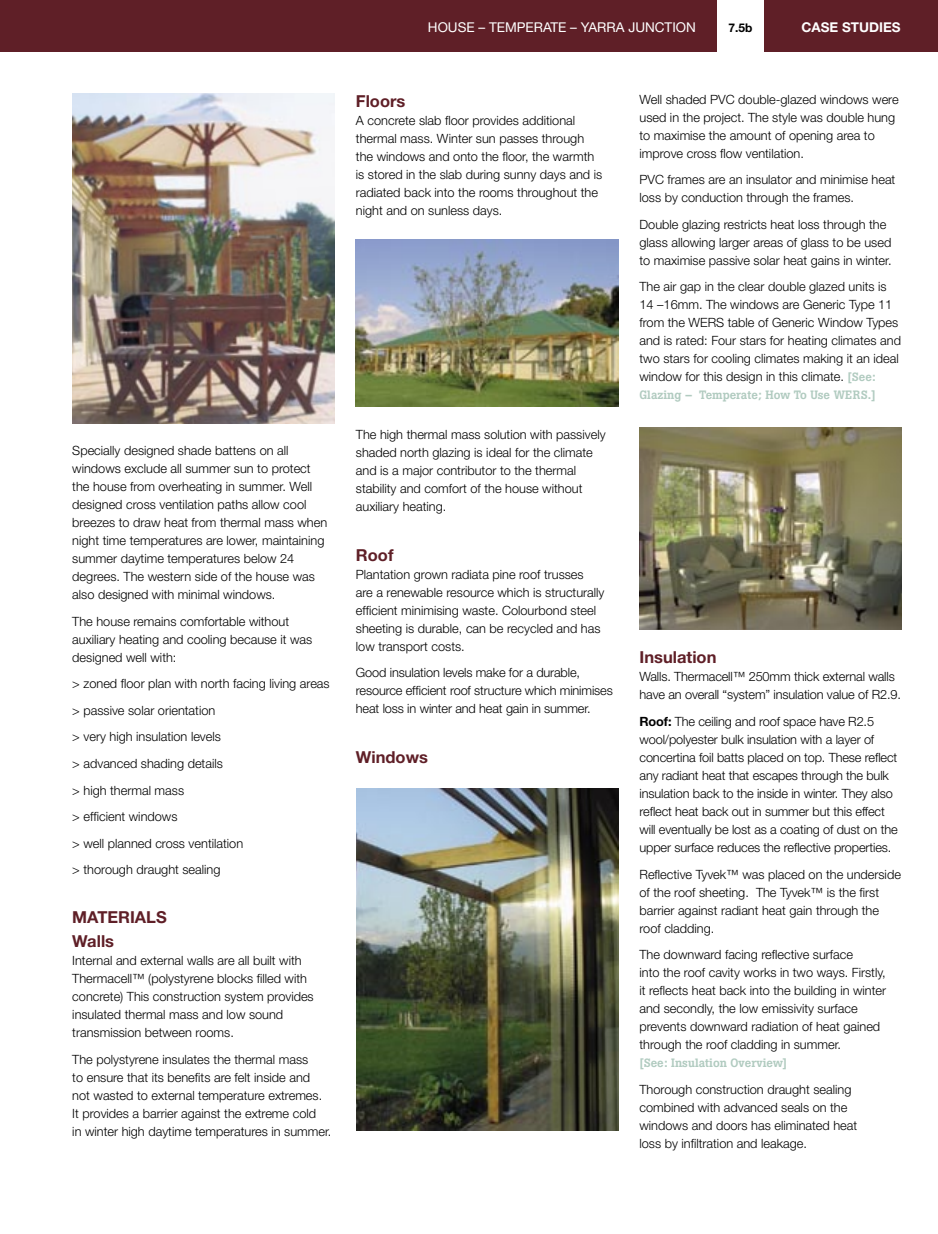
<style>
.page{position:relative;width:938px;height:1234px;background:#fff}
.page>*{position:absolute;margin:0;border:0;box-sizing:border-box;transform-origin:0 0}
.head2{font:700 16.5px "Helvetica Neue";color:#5f1f27}
.head1{font:700 16.5px "Helvetica Neue";color:#5f1f27}
.t1{font:13.5px "Helvetica Neue";color:#fff}
.t2{font:700 13.5px "Helvetica Neue";color:#fff}
.body{font:300 12.75px/18px "Helvetica Neue";color:#000}
.body-2{font:500 12px "Boton";color:#b1cbc0}
.t3{font:700 12px "Helvetica Neue";color:#000}
.s1{font-family:"Boton";font-weight:500;font-size:12px;color:#b1cbc0}
.s2{font-weight:700}
</style>
<div class="page">
<div style="left:764px;top:0;width:174px;height:51px;background:#5f1f27"></div>
<div style="left:0;top:0;width:716px;height:51px;background:#5f1f27"></div>
<img style="left:72px;top:94px;width:262px;height:330px">
<img style="left:356px;top:239px;width:262px;height:168px">
<img style="left:356px;top:788px;width:262px;height:342px">
<img style="left:639px;top:427px;width:262px;height:202px">
<p class="body" style="left:72px;top:441px;width:256px">Specially designed shade battens on all windows exclude all summer sun to protect the house from overheating in summer. Well designed cross ventilation paths allow cool breezes to draw heat from thermal mass when night time temperatures are lower, maintaining summer daytime temperatures below 24 degrees. The western side of the house was also designed with minimal windows.</p>
<p class="body" style="left:72px;top:612px;width:241px">The house remains comfortable without auxiliary heating and cooling because it was designed well with:</p>
<p class="body" style="left:72px;top:674px;width:259px">&gt; zoned floor plan with north facing living areas</p>
<p class="body" style="left:72px;top:701px;width:144px">&gt; passive solar orientation</p>
<p class="body" style="left:72px;top:727px;width:150px">&gt; very high insulation levels</p>
<p class="body" style="left:72px;top:754px;width:152px">&gt; advanced shading details</p>
<p class="body" style="left:72px;top:780px;width:113px">&gt; high thermal mass</p>
<p class="body" style="left:72px;top:807px;width:107px">&gt; efficient windows</p>
<p class="body" style="left:72px;top:833px;width:172px">&gt; well planned cross ventilation</p>
<p class="body" style="left:72px;top:860px;width:150px">&gt; thorough draught sealing</p>
<p class="head1" style="left:72px;top:907px;width:96px">MATERIALS</p>
<p class="head2" style="left:72px;top:930px;width:43px">Walls</p>
<p class="body" style="left:72px;top:951px;width:243px">Internal and external walls are all built with Thermacell™ (polystyrene blocks filled with concrete) This construction system provides insulated thermal mass and low sound transmission between rooms.</p>
<p class="body" style="left:72px;top:1049px;width:261px">The polystyrene insulates the thermal mass<br>to ensure that its benefits are felt inside and<br>not wasted to external temperature extremes.<br>It provides a barrier against the extreme cold<br>in winter high daytime temperatures in summer.</p>
<p class="t1" style="left:428px;top:19px;width:269px">HOUSE – TEMPERATE – YARRA JUNCTION</p>
<p class="t2" style="left:801px;top:19px;width:101px">CASE STUDIES</p>
<p class="t3" style="left:728px;top:20px;width:26px">7.5b</p>
<p class="head2" style="left:356px;top:90px;width:51px">Floors</p>
<p class="body" style="left:356px;top:111px;width:248px">A concrete slab floor provides additional thermal mass. Winter sun passes through the windows and onto the floor, the warmth is stored in the slab during sunny days and is radiated back into the rooms throughout the night and on sunless days.</p>
<p class="body" style="left:356px;top:425px;width:251px">The high thermal mass solution with passively shaded north glazing is ideal for the climate and is a major contributor to the thermal stability and comfort of the house without auxiliary heating.</p>
<p class="head2" style="left:356px;top:544px;width:39px">Roof</p>
<p class="body" style="left:356px;top:564px;width:250px">Plantation grown radiata pine roof trusses<br>are a renewable resource which is structurally efficient minimising waste. Colourbond steel sheeting is durable, can be recycled and has low transport costs.</p>
<p class="body" style="left:356px;top:663px;width:258px">Good insulation levels make for a durable, resource efficient roof structure which minimises heat loss in winter and heat gain in summer.</p>
<p class="head2" style="left:356px;top:746px;width:74px">Windows</p>
<p class="body" style="left:639px;top:90px;width:261px">Well shaded PVC double-glazed windows were used in the project. The style was double hung to maximise the amount of opening area to improve cross flow ventilation.</p>
<p class="body" style="left:639px;top:170px;width:257px">PVC frames are an insulator and minimise heat loss by conduction through the frames.</p>
<p class="body" style="left:639px;top:215px;width:253px">Double glazing restricts heat loss through the glass allowing larger areas of glass to be used to maximise passive solar heat gains in winter.</p>
<p class="body" style="left:639px;top:277px;width:263px">The air gap in the clear double glazed units is 14 –16mm. The windows are Generic Type 11 from the WERS table of Generic Window Types and is rated: Four stars for heating climates and two stars for cooling climates making it an ideal window for this design in this climate. <span class="s1">[See:</span></p>
<p class="body-2" style="left:639px;top:388px;width:238px">Glazing – Temperate; How To Use WERS.]</p>
<p class="head2" style="left:639px;top:647px;width:78px">Insulation</p>
<p class="body" style="left:639px;top:667px;width:263px">Walls. Thermacell™ 250mm thick external walls have an overall “system” insulation value of R2.9.</p>
<p class="body" style="left:639px;top:712px;width:260px"><span class="s2">Roof:</span> The ceiling and roof space have R2.5 wool/polyester bulk insulation with a layer of concertina foil batts placed on top. These reflect any radiant heat that escapes through the bulk insulation back to the inside in winter. They also reflect heat back out in summer but this effect will eventually be lost as a coating of dust on the upper surface reduces the reflective properties.</p>
<p class="body" style="left:639px;top:864px;width:263px">Reflective Tyvek™ was placed on the underside of the roof sheeting. The Tyvek™ is the first barrier against radiant heat gain through the roof cladding.</p>
<p class="body" style="left:639px;top:945px;width:248px">The downward facing reflective surface<br>into the roof cavity works in two ways. Firstly, it reflects heat back into the building in winter and secondly, the low emissivity surface prevents downward radiation of heat gained through the roof cladding in summer.</p>
<p class="body-2" style="left:639px;top:1055px;width:149px">[See: Insulation Overview]</p>
<p class="body" style="left:639px;top:1079px;width:219px">Thorough construction draught sealing combined with advanced seals on the windows and doors has eliminated heat loss by infiltration and leakage.</p>
</div>
